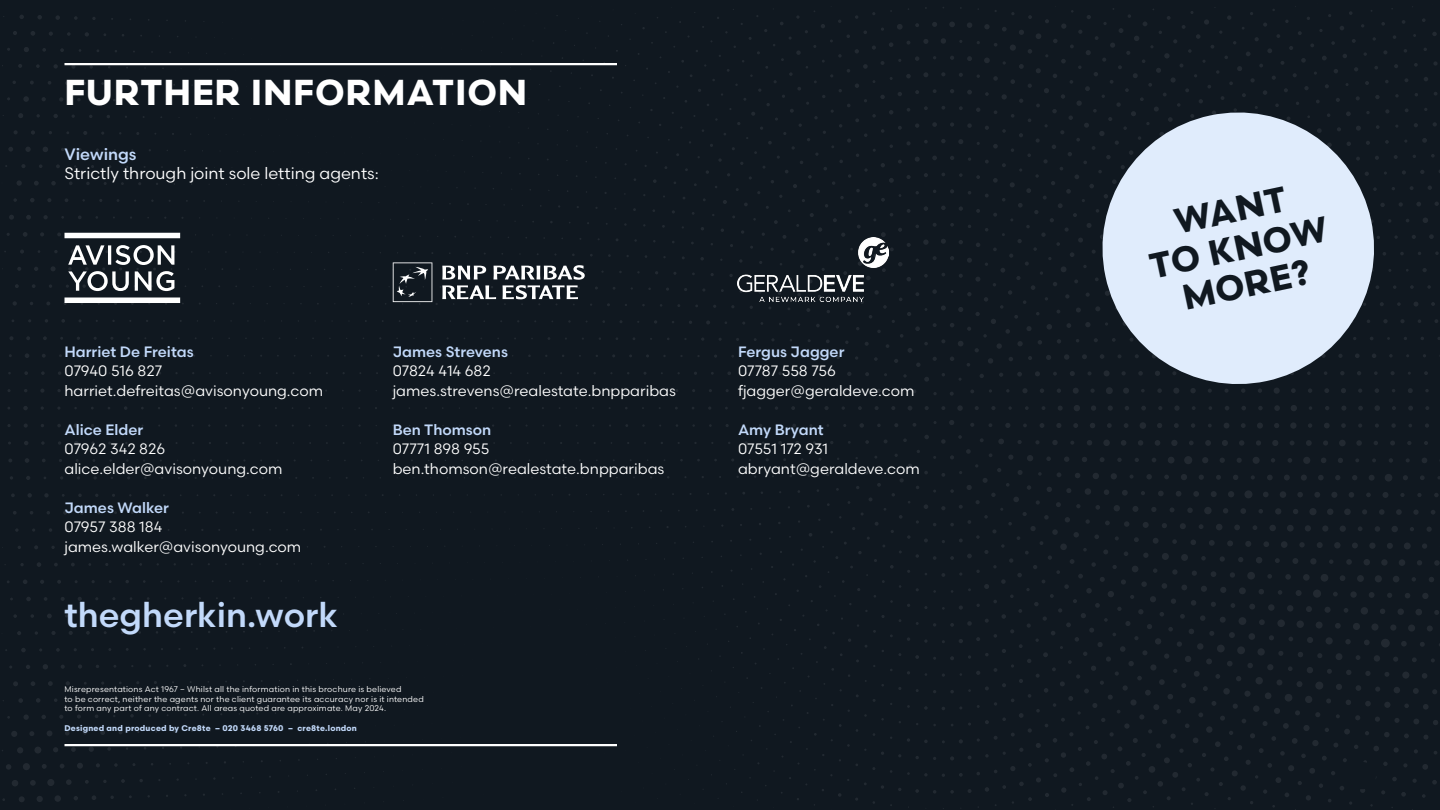
<style>
.page{position:relative;width:1440px;height:810px;background:#101820}
.page>*{position:absolute;margin:0;border:0;box-sizing:border-box;transform-origin:0 0}
.t1{font:700 36px "Scandia";letter-spacing:.02em;color:#fff}
.t2{font:700 35.55px/38px "Scandia";color:#101820;text-align:center}
.t3{font:500 34.5px "Scandia";color:#c2d9fa}
.t4{font:16.5px "Scandia";color:#fff}
.t5{font:500 16.5px "Scandia";color:#c2d9fa}
.t6{font:15px/19.5px "Scandia";color:#fff}
.t7{font:500 15px "Scandia";color:#c2d9fa}
.t8{font:8.25px/9.8px "Scandia";letter-spacing:.02em;color:#fff}
.t9{font:700 8.25px "Scandia";letter-spacing:.025em;color:#c2d9fa}
</style>
<div class="page">
<hr style="left:64px;top:744px;width:553px;height:2px;background:#fff">
<svg style="left:1090px;top:100px;width:297px;height:297px;background:#98a2b0"></svg>
<svg style="left:64px;top:233px;width:116px;height:5px"></svg>
<svg style="left:64px;top:298px;width:116px;height:5px"></svg>
<svg style="left:68px;top:245px;width:106px;height:20px"></svg>
<svg style="left:68px;top:271px;width:61px;height:20px"></svg>
<svg style="left:135px;top:271px;width:39px;height:20px"></svg>
<svg style="left:442px;top:265px;width:143px;height:34px"></svg>
<svg style="left:393px;top:262px;width:39px;height:40px;background:#333940"></svg>
<img style="left:738px;top:238px;width:150px;height:64px">
<div style="left:1349px;top:762px;width:27px;height:27px;background:#101820;border-radius:50%"></div>
<hr style="left:64px;top:63px;width:553px;height:2px;background:#fff">
<h1 class="t1" style="left:64px;top:70px;width:464px">FURTHER INFORMATION</h1>
<p class="t5" style="left:64px;top:143px;width:74px">Viewings</p>
<p class="t4" style="left:64px;top:163px;width:316px">Strictly through joint sole letting agents:</p>
<p class="t7" style="left:64px;top:342px;width:131px">Harriet De Freitas</p>
<p class="t6" style="left:64px;top:361px;width:260px">07940 516 827 harriet.defreitas@avisonyoung.com</p>
<p class="t7" style="left:64px;top:420px;width:80px">Alice Elder</p>
<p class="t6" style="left:64px;top:439px;width:220px">07962 342 826 alice.elder@avisonyoung.com</p>
<p class="t7" style="left:64px;top:498px;width:106px">James Walker</p>
<p class="t6" style="left:64px;top:517px;width:238px">07957 388 184 james.walker@avisonyoung.com</p>
<h3 class="t3" style="left:64px;top:594px;width:275px">thegherkin.work</h3>
<p class="t7" style="left:393px;top:342px;width:117px">James Strevens</p>
<p class="t6" style="left:393px;top:361px;width:285px">07824 414 682 james.strevens@realestate.bnpparibas</p>
<p class="t7" style="left:393px;top:420px;width:100px">Ben Thomson</p>
<p class="t6" style="left:393px;top:439px;width:273px">07771 898 955 ben.thomson@realestate.bnpparibas</p>
<p class="t8" style="left:64px;top:684px;width:361px">Misrepresentations Act 1967 – Whilst all the information in this brochure is believed<br>to be correct, neither the agents nor the client guarantee its accuracy nor is it intended to form any part of any contract. All areas quoted are approximate. May 2024.</p>
<p class="t9" style="left:64px;top:723px;width:294px">Designed and produced by Cre8te – 020 3468 5760 – cre8te.london</p>
<p class="t7" style="left:738px;top:342px;width:108px">Fergus Jagger</p>
<p class="t6" style="left:738px;top:361px;width:178px">07787 558 756 fjagger@geraldeve.com</p>
<p class="t7" style="left:738px;top:420px;width:87px">Amy Bryant</p>
<p class="t6" style="left:738px;top:439px;width:183px">07551 172 931 abryant@geraldeve.com</p>
<h2 class="t2" style="left:1138px;top:210px;width:183px;rotate:-12deg">WANT<br>TO KNOW<br>MORE?</h2>
</div>
